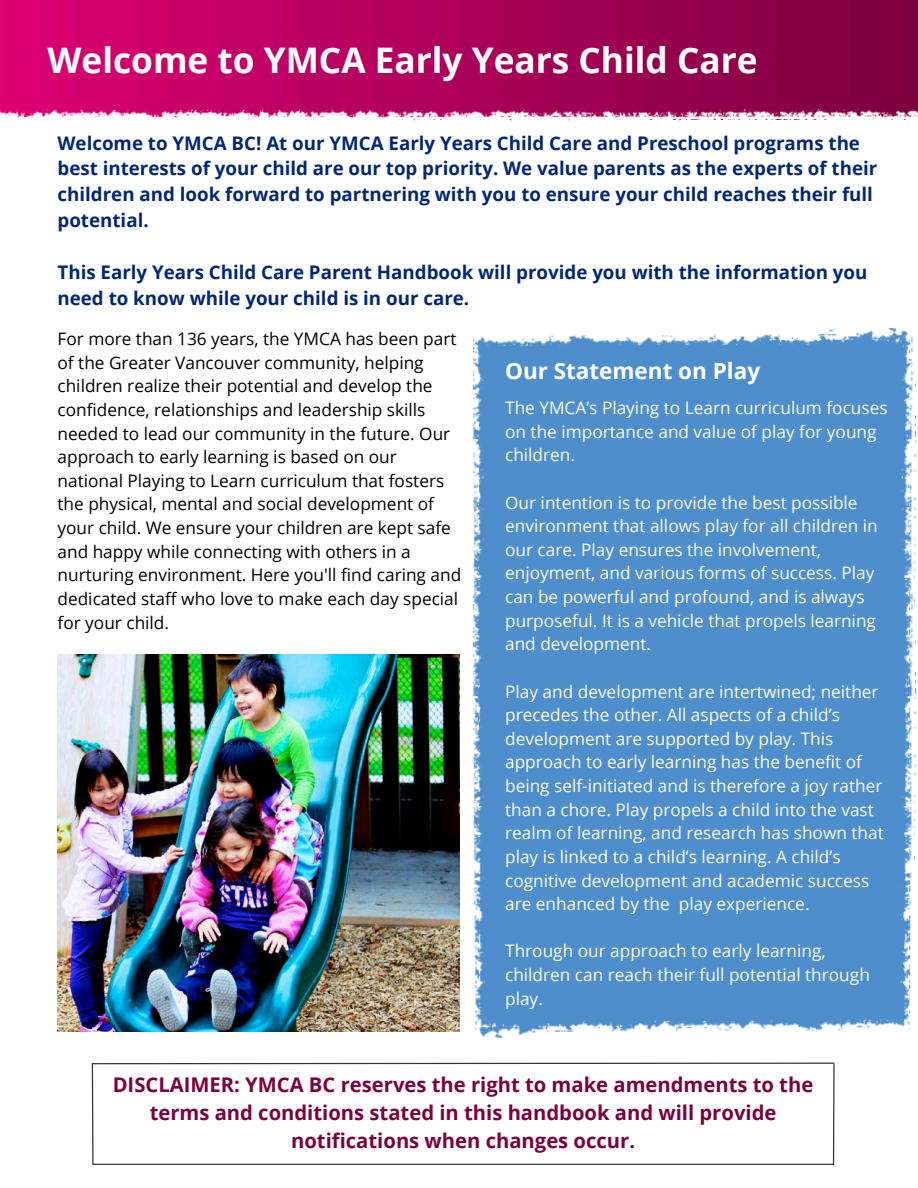
<style>
.page{position:relative;width:918px;height:1188px;background:#fff}
.page>*{position:absolute;margin:0;border:0;box-sizing:border-box;transform-origin:0 0}
.t1{font:700 35.25px "Open Sans";color:#fff}
.t2{font:700 22.5px "Open Sans";color:#fff}
.t3{font:700 20.25px/28.2px "Open Sans";color:#7c003f;text-align:center}
.t4{font:700 18.75px/25.8px "Open Sans";color:#002776}
.t5{font:17.25px/23.7px "Open Sans";color:#fff}
.t6{font:17.25px/23.7px "Open Sans";color:#000}
</style>
<div class="page">
<img style="left:0;top:0;width:918px;height:121px">
<img style="left:473px;top:328px;width:444px;height:227px">
<img style="left:437px;top:555px;width:480px;height:483px">
<img style="left:58px;top:655px;width:401px;height:377px">
<svg style="left:91px;top:1062px;width:744px;height:104px"></svg>
<h3 class="t1" style="left:48px;top:36px;width:712px">Welcome to YMCA Early Years Child Care</h3>
<p class="t4" style="left:58px;top:129px;width:821px">Welcome to YMCA BC! At our YMCA Early Years Child Care and Preschool programs the best interests of your child are our top priority. We value parents as the experts of their children and look forward to partnering with you to ensure your child reaches their full potential.</p>
<p class="t4" style="left:58px;top:259px;width:811px">This Early Years Child Care Parent Handbook will provide you with the information you need to know while your child is in our care.</p>
<h2 class="t6" style="left:58px;top:327px;width:405px">For more than 136 years, the YMCA has been part of the Greater Vancouver community, helping children realize their potential and develop the confidence, relationships and leadership skills needed to lead our community in the future. Our approach to early learning is based on our national Playing to Learn curriculum that fosters the physical, mental and social development of your child. We ensure your children are kept safe and happy while connecting with others in a nurturing environment. Here you'll find caring and dedicated staff who love to make each day special for your child.</h2>
<p class="t2" style="left:505px;top:355px;width:256px">Our Statement on Play</p>
<p class="t5" style="left:505px;top:396px;width:384px">The YMCA’s Playing to Learn curriculum focuses on the importance and value of play for young children.</p>
<p class="t5" style="left:505px;top:490px;width:374px">Our intention is to provide the best possible environment that allows play for all children in our care. Play ensures the involvement, enjoyment, and various forms of success. Play can be powerful and profound, and is always purposeful. It is a vehicle that propels learning and development.</p>
<p class="t5" style="left:505px;top:679px;width:380px">Play and development are intertwined; neither precedes the other. All aspects of a child’s development are supported by play. This approach to early learning has the benefit of being self-initiated and is therefore a joy rather than a chore. Play propels a child into the vast realm of learning, and research has shown that play is linked to a child’s learning. A child’s cognitive development and academic success are enhanced by the play experience.</p>
<p class="t5" style="left:505px;top:939px;width:366px">Through our approach to early learning, children can reach their full potential through play.</p>
<p class="t3" style="left:113px;top:1070px;width:702px">DISCLAIMER: YMCA BC reserves the right to make amendments to the terms and conditions stated in this handbook and will provide notifications when changes occur.</p>
</div>
